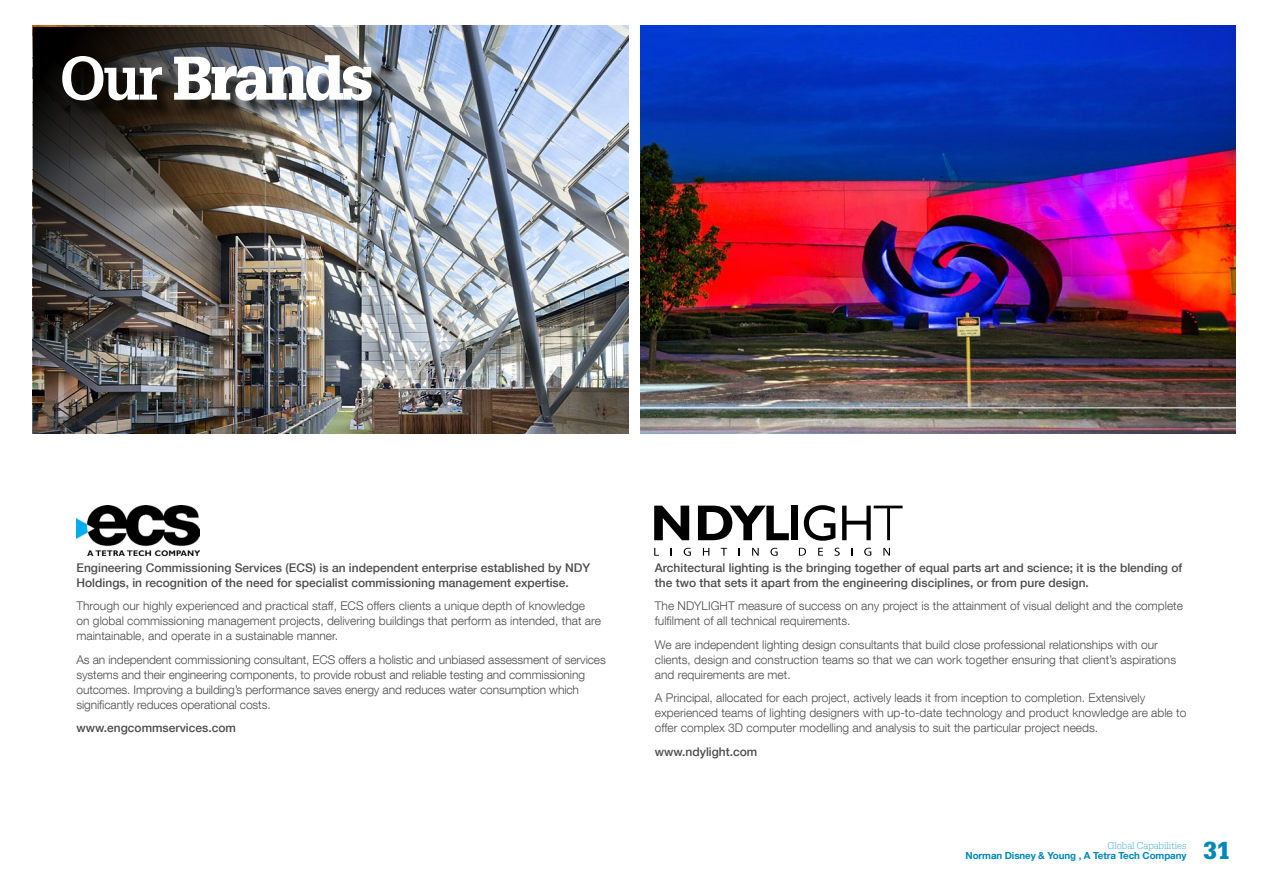
<style>
.page{position:relative;width:1263px;height:893px;background:#fff}
.page>*{position:absolute;margin:0;border:0;box-sizing:border-box;transform-origin:0 0}
.t1{font:900 60px "Glypha LT Std";letter-spacing:-.05em;color:#fff}
.t2{font:900 24px "Glypha LT Std";color:#0088b7}
.t3{font:300 12px/15px "Helvetica Neue LT Com";color:#4d4d4f}
.t4{font:500 12px/15px "Helvetica Neue LT Com";color:#4d4d4f}
.t5{font:700 9.75px "Helvetica Neue LT Com";letter-spacing:-.01em;color:#0088b7}
.t6{font:300 9.75px "Glypha LT Std";color:#51aed1}
.s1{font-weight:700}
</style>
<div class="page">
<svg style="left:654px;top:506px;width:35px;height:34px"></svg>
<svg style="left:698px;top:506px;width:91px;height:34px"></svg>
<div style="left:792px;top:506px;width:6px;height:34px;background:#000"></div>
<svg style="left:804px;top:505px;width:31px;height:36px"></svg>
<svg style="left:842px;top:506px;width:60px;height:34px"></svg>
<svg style="left:654px;top:548px;width:5px;height:8px"></svg>
<svg style="left:684px;top:548px;width:7px;height:8px"></svg>
<svg style="left:703px;top:548px;width:6px;height:8px"></svg>
<svg style="left:721px;top:548px;width:6px;height:8px"></svg>
<svg style="left:738px;top:548px;width:2px;height:8px"></svg>
<svg style="left:752px;top:548px;width:7px;height:8px"></svg>
<svg style="left:770px;top:548px;width:8px;height:8px"></svg>
<svg style="left:799px;top:548px;width:7px;height:8px"></svg>
<svg style="left:818px;top:548px;width:5px;height:8px"></svg>
<svg style="left:834px;top:548px;width:6px;height:8px"></svg>
<svg style="left:864px;top:548px;width:7px;height:8px"></svg>
<svg style="left:883px;top:548px;width:7px;height:8px"></svg>
<img style="left:77px;top:506px;width:122px;height:49px">
<img style="left:640px;top:26px;width:595px;height:408px">
<hr style="left:23px;top:407px;width:1240px;height:1px;background:#fff">
<img style="left:33px;top:27px;width:595px;height:407px">
<div style="left:65px;top:58px;width:326px;height:61px;background:#000;opacity:.75"></div>
<h1 class="t1" style="left:60px;top:42px;width:316px"><span class="s1">Our</span> Brands</h1>
<p class="t4" style="left:77px;top:560px;width:515px">Engineering Commissioning Services (ECS) is an independent enterprise established by NDY<br>Holdings, in recognition of the need for specialist commissioning management expertise.</p>
<p class="t3" style="left:77px;top:598px;width:526px">Through our highly experienced and practical staff, ECS offers clients a unique depth of knowledge on global commissioning management projects, delivering buildings that perform as intended, that are maintainable, and operate in a sustainable manner.</p>
<p class="t3" style="left:77px;top:652px;width:531px">As an independent commissioning consultant, ECS offers a holistic and unbiased assessment of services systems and their engineering components, to provide robust and reliable testing and commissioning outcomes. Improving a building’s performance saves energy and reduces water consumption which significantly reduces operational costs.</p>
<p class="t4" style="left:77px;top:720px;width:161px">www.engcommservices.com</p>
<p class="t4" style="left:655px;top:560px;width:529px">Architectural lighting is the bringing together of equal parts art and science; it is the blending of the two that sets it apart from the engineering disciplines, or from pure design.</p>
<p class="t3" style="left:655px;top:598px;width:530px">The NDYLIGHT measure of success on any project is the attainment of visual delight and the complete fulfilment of all technical requirements.</p>
<p class="t3" style="left:655px;top:637px;width:523px">We are independent lighting design consultants that build close professional relationships with our clients, design and construction teams so that we can work together ensuring that client’s aspirations and requirements are met.</p>
<p class="t3" style="left:655px;top:690px;width:533px">A Principal, allocated for each project, actively leads it from inception to completion. Extensively experienced teams of lighting designers with up-to-date technology and product knowledge are able to offer complex 3D computer modelling and analysis to suit the particular project needs.</p>
<p class="t4" style="left:655px;top:744px;width:104px">www.ndylight.com</p>
<p class="t6" style="left:1107px;top:840px;width:80px">Global Capabilities</p>
<p class="t5" style="left:966px;top:849px;width:222px">Norman Disney &amp; Young , A Tetra Tech Company</p>
<h2 class="t2" style="left:1203px;top:836px;width:28px">31</h2>
</div>
